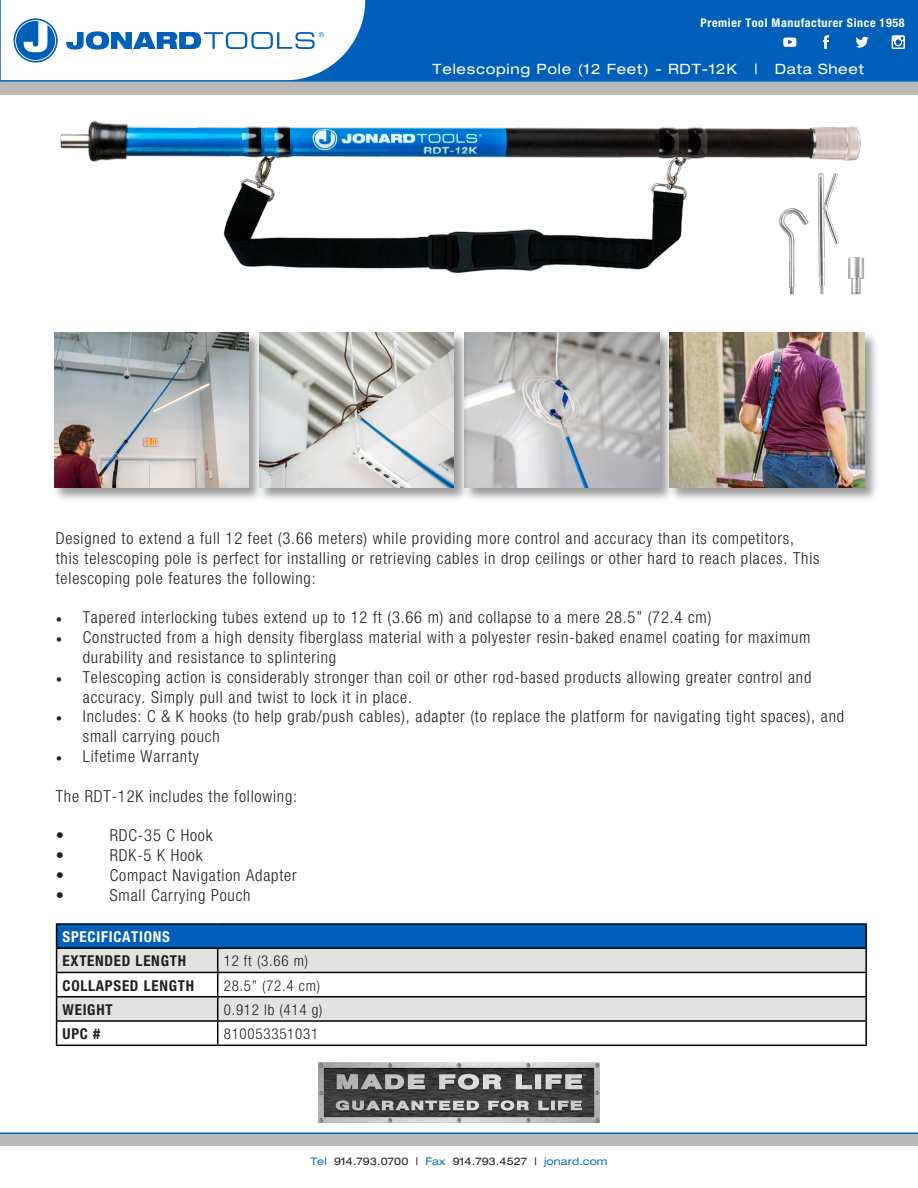
<style>
.page{position:relative;width:918px;height:1188px;background:#fff}
.page>*{position:absolute;margin:0;border:0;box-sizing:border-box;transform-origin:0 0}
.t1{font:300 condensed 16.5px/19.8px "Helvetica Neue";letter-spacing:.05em;color:#231f20}
.t2{font:300 condensed 15px "Helvetica Neue";letter-spacing:.05em;color:#231f20}
.t3{font:700 condensed 15px "Helvetica Neue";letter-spacing:.05em;color:#231f20}
.t4{font:700 condensed 15px "Helvetica Neue";letter-spacing:.05em;color:#fff}
.t5{font:expanded 14.25px "Helvetica Neue";letter-spacing:.05em;color:#fff}
.t6{font:700 condensed 12px "Helvetica Neue";letter-spacing:.05em;color:#fff}
.t7{font:expanded 10.5px "Helvetica Neue";letter-spacing:.01em;color:#231f20}
.s1{font-family:"Minion Pro";font-weight:400;font-stretch:normal}
.s2{color:#0e6eb8}
</style>
<div class="page">
<div style="left:1px;top:0;width:917px;height:81px;background:#005fb9"></div>
<div style="left:0;top:82px;width:918px;height:12px;background:#bbb8b9"></div>
<div style="left:0;top:1134px;width:918px;height:12px;background:#bbb8b9"></div>
<img style="left:319px;top:1062px;width:280px;height:60px">
<hr style="left:0;top:1132px;width:918px;height:2px;background:#005fb9">
<svg style="left:1px;top:0;width:364px;height:80px"></svg>
<hr style="left:0;top:80px;width:918px;height:2px;background:#005fb9">
<img style="left:783px;top:35px;width:122px;height:14px">
<img style="left:60px;top:120px;width:801px;height:154px">
<div style="left:57px;top:924px;width:809px;height:24px;background:#005fb9"></div>
<svg style="left:57px;top:949px;width:808px;height:71px;fill:#e2e2e1"></svg>
<hr style="left:865px;top:949px;width:2px;height:23px;background:#000">
<hr style="left:56px;top:972px;width:162px;height:1px;background:#000">
<hr style="left:218px;top:972px;width:649px;height:1px;background:#000">
<hr style="left:865px;top:973px;width:2px;height:23px;background:#000">
<hr style="left:56px;top:996px;width:162px;height:1px;background:#000">
<hr style="left:218px;top:996px;width:649px;height:1px;background:#000">
<hr style="left:865px;top:997px;width:2px;height:23px;background:#000">
<hr style="left:56px;top:1020px;width:162px;height:2px;background:#000">
<hr style="left:218px;top:1020px;width:649px;height:2px;background:#000">
<svg style="left:217px;top:949px;width:1px;height:96px"></svg>
<hr style="left:865px;top:1022px;width:2px;height:23px;background:#000">
<hr style="left:56px;top:1045px;width:162px;height:1px;background:#000">
<hr style="left:218px;top:1045px;width:649px;height:1px;background:#000">
<hr style="left:56px;top:923px;width:162px;height:2px;background:#000">
<svg style="left:56px;top:925px;width:1px;height:120px"></svg>
<hr style="left:218px;top:923px;width:649px;height:2px;background:#000">
<hr style="left:865px;top:925px;width:2px;height:22px;background:#000">
<hr style="left:56px;top:947px;width:162px;height:2px;background:#000">
<hr style="left:218px;top:947px;width:649px;height:2px;background:#000">
<img style="left:777px;top:171px;width:87px;height:124px">
<div style="left:668px;top:331px;width:211px;height:172px;background:#231f20;opacity:.45"></div>
<img style="left:674px;top:332px;width:190px;height:156px">
<div style="left:463px;top:331px;width:211px;height:172px;background:#231f20;opacity:.45"></div>
<img style="left:469px;top:332px;width:190px;height:156px">
<div style="left:258px;top:331px;width:211px;height:172px;background:#231f20;opacity:.45"></div>
<img style="left:264px;top:332px;width:190px;height:156px">
<div style="left:52px;top:331px;width:212px;height:172px;background:#231f20;opacity:.45"></div>
<img style="left:54px;top:332px;width:195px;height:156px">
<p class="t6" style="left:701px;top:15px;width:205px">Premier Tool Manufacturer Since 1958</p>
<p class="t5" style="left:433px;top:60px;width:433px">Telescoping Pole (12 Feet) - RDT-12K | Data Sheet</p>
<p class="t1" style="left:56px;top:528px;width:765px">Designed to extend a full 12 feet (3.66 meters) while providing more control and accuracy than its competitors, this telescoping pole is perfect for installing or retrieving cables in drop ceilings or other hard to reach places. This telescoping pole features the following:</p>
<p class="t1" style="left:56px;top:608px;width:657px"><span class="s1">•</span> Tapered interlocking tubes extend up to 12 ft (3.66 m) and collapse to a mere 28.5” (72.4 cm)</p>
<p class="t1" style="left:83px;top:627px;width:729px;text-indent:-27px"><span class="s1">•</span> Constructed from a high density fiberglass material with a polyester resin-baked enamel coating for maximum durability and resistance to splintering</p>
<p class="t1" style="left:83px;top:667px;width:730px;text-indent:-27px"><span class="s1">•</span> Telescoping action is considerably stronger than coil or other rod-based products allowing greater control and accuracy. Simply pull and twist to lock it in place.</p>
<p class="t1" style="left:83px;top:707px;width:763px;text-indent:-27px"><span class="s1">•</span> Includes: C &amp; K hooks (to help grab/push cables), adapter (to replace the platform for navigating tight spaces), and small carrying pouch</p>
<p class="t1" style="left:56px;top:746px;width:145px"><span class="s1">•</span> Lifetime Warranty</p>
<p class="t1" style="left:56px;top:786px;width:243px">The RDT-12K includes the following:</p>
<p class="t1" style="left:56px;top:825px;width:10px">•</p>
<p class="t1" style="left:110px;top:825px;width:104px">RDC-35 C Hook</p>
<p class="t1" style="left:56px;top:845px;width:10px">•</p>
<p class="t1" style="left:110px;top:845px;width:94px">RDK-5 K Hook</p>
<p class="t1" style="left:56px;top:865px;width:10px">•</p>
<p class="t1" style="left:110px;top:865px;width:188px">Compact Navigation Adapter</p>
<p class="t1" style="left:56px;top:885px;width:10px">•</p>
<p class="t1" style="left:110px;top:885px;width:142px">Small Carrying Pouch</p>
<p class="t4" style="left:63px;top:928px;width:109px">SPECIFICATIONS</p>
<p class="t3" style="left:63px;top:952px;width:125px">EXTENDED LENGTH</p>
<p class="t2" style="left:224px;top:953px;width:86px">12 ft (3.66 m)</p>
<p class="t3" style="left:63px;top:976px;width:133px">COLLAPSED LENGTH</p>
<p class="t2" style="left:224px;top:977px;width:98px">28.5” (72.4 cm)</p>
<p class="t3" style="left:63px;top:1000px;width:52px">WEIGHT</p>
<p class="t2" style="left:224px;top:1001px;width:100px">0.912 lb (414 g)</p>
<p class="t3" style="left:63px;top:1025px;width:39px">UPC #</p>
<p class="t2" style="left:224px;top:1025px;width:96px">810053351031</p>
<p class="t7" style="left:310px;top:1155px;width:299px"><span class="s2">Tel</span> 914.793.0700 | <span class="s2">Fax</span> 914.793.4527 | <span class="s2">jonard.com</span></p>
</div>
